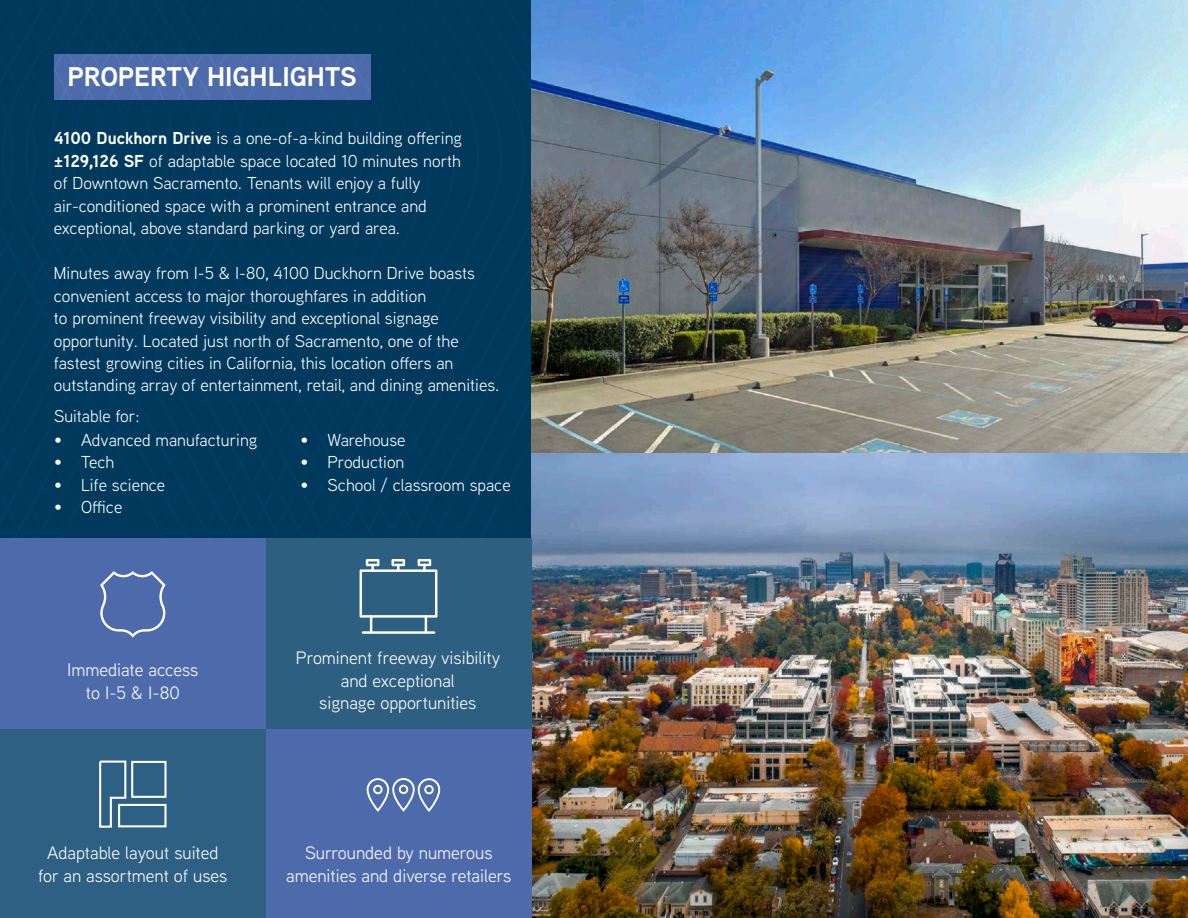
<style>
.page{position:relative;width:1188px;height:918px;background:#fff}
.page>*{position:absolute;margin:0;border:0;box-sizing:border-box;transform-origin:0 0}
.t1{font:700 27px "Aaux Next";color:#fff}
.t2{font:18px/22.5px "Aaux Next";color:#fff;text-align:center}
.t3{font:17.25px/22.5px "Aaux Next";color:#fff}
.s1{font-weight:700}
</style>
<div class="page">
<img style="left:531px;top:0;width:657px;height:918px">
<div style="left:0;top:1px;width:19px;height:537px;background:#00395c"></div>
<div style="left:19px;top:1px;width:23px;height:537px;background:#00395c"></div>
<div style="left:42px;top:1px;width:24px;height:537px;background:#00395c"></div>
<svg style="left:66px;top:1px;width:23px;height:537px;background:#063e64"></svg>
<svg style="left:89px;top:1px;width:23px;height:537px;background:#063e64"></svg>
<svg style="left:112px;top:1px;width:23px;height:537px;background:#063e64"></svg>
<svg style="left:135px;top:1px;width:24px;height:537px;background:#063d63"></svg>
<svg style="left:159px;top:1px;width:23px;height:537px;background:#063e63"></svg>
<svg style="left:182px;top:1px;width:23px;height:537px;background:#063d63"></svg>
<svg style="left:205px;top:1px;width:23px;height:537px;background:#063d63"></svg>
<svg style="left:228px;top:1px;width:25px;height:537px;background:#063d63"></svg>
<svg style="left:253px;top:1px;width:23px;height:537px;background:#063d63"></svg>
<svg style="left:276px;top:1px;width:23px;height:537px;background:#063d63"></svg>
<svg style="left:299px;top:1px;width:24px;height:537px;background:#063d63"></svg>
<svg style="left:323px;top:1px;width:23px;height:537px;background:#063d63"></svg>
<svg style="left:346px;top:1px;width:23px;height:537px;background:#063d63"></svg>
<div style="left:369px;top:1px;width:23px;height:537px;background:#00395c"></div>
<div style="left:392px;top:1px;width:139px;height:537px;background:#00395c"></div>
<div style="left:0;top:538px;width:266px;height:192px;background:#4d6bab"></div>
<div style="left:266px;top:538px;width:265px;height:192px;background:#2d5f81"></div>
<div style="left:0;top:729px;width:266px;height:189px;background:#2d6082"></div>
<div style="left:266px;top:729px;width:265px;height:189px;background:#4d6bab"></div>
<svg style="left:100px;top:571px;width:66px;height:67px"></svg>
<svg style="left:360px;top:559px;width:77px;height:74px"></svg>
<hr style="left:362px;top:631px;width:73px;height:3px;background:#fff">
<svg style="left:366px;top:778px;width:75px;height:34px"></svg>
<div style="left:131px;top:761px;width:36px;height:37px;border:2px solid #fff"></div>
<div style="left:118px;top:804px;width:49px;height:23px;border:2px solid #fff"></div>
<svg style="left:99px;top:760px;width:28px;height:68px"></svg>
<p class="t1" style="left:68px;top:58px;width:291px">PROPERTY HIGHLIGHTS</p>
<p class="t3" style="left:54px;top:126px;width:410px"><span class="s1">4100 Duckhorn Drive</span> is a one-of-a-kind building offering <span class="s1">±129,126 SF</span> of adaptable space located 10 minutes north of Downtown Sacramento. Tenants will enjoy a fully air-conditioned space with a prominent entrance and exceptional, above standard parking or yard area.</p>
<p class="t3" style="left:54px;top:261px;width:447px">Minutes away from I-5 &amp; I-80, 4100 Duckhorn Drive boasts convenient access to major thoroughfares in addition<br>to prominent freeway visibility and exceptional signage opportunity. Located just north of Sacramento, one of the fastest growing cities in California, this location offers an outstanding array of entertainment, retail, and dining amenities.</p>
<p class="t3" style="left:54px;top:404px;width:87px">Suitable for:</p>
<p class="t3" style="left:54px;top:428px;width:205px">• Advanced manufacturing</p>
<p class="t3" style="left:54px;top:451px;width:62px">• Tech</p>
<p class="t3" style="left:54px;top:473px;width:113px">• Life science</p>
<p class="t3" style="left:54px;top:496px;width:70px">• Office</p>
<p class="t3" style="left:301px;top:428px;width:106px">• Warehouse</p>
<p class="t3" style="left:301px;top:451px;width:105px">• Production</p>
<p class="t3" style="left:301px;top:473px;width:212px">• School / classroom space</p>
<p class="t2" style="left:67px;top:658px;width:133px">Immediate access to I-5 &amp; I-80</p>
<p class="t2" style="left:38px;top:841px;width:191px">Adaptable layout suited for an assortment of uses</p>
<p class="t2" style="left:296px;top:646px;width:206px">Prominent freeway visibility and exceptional<br>signage opportunities</p>
<p class="t2" style="left:286px;top:841px;width:227px">Surrounded by numerous amenities and diverse retailers</p>
</div>
